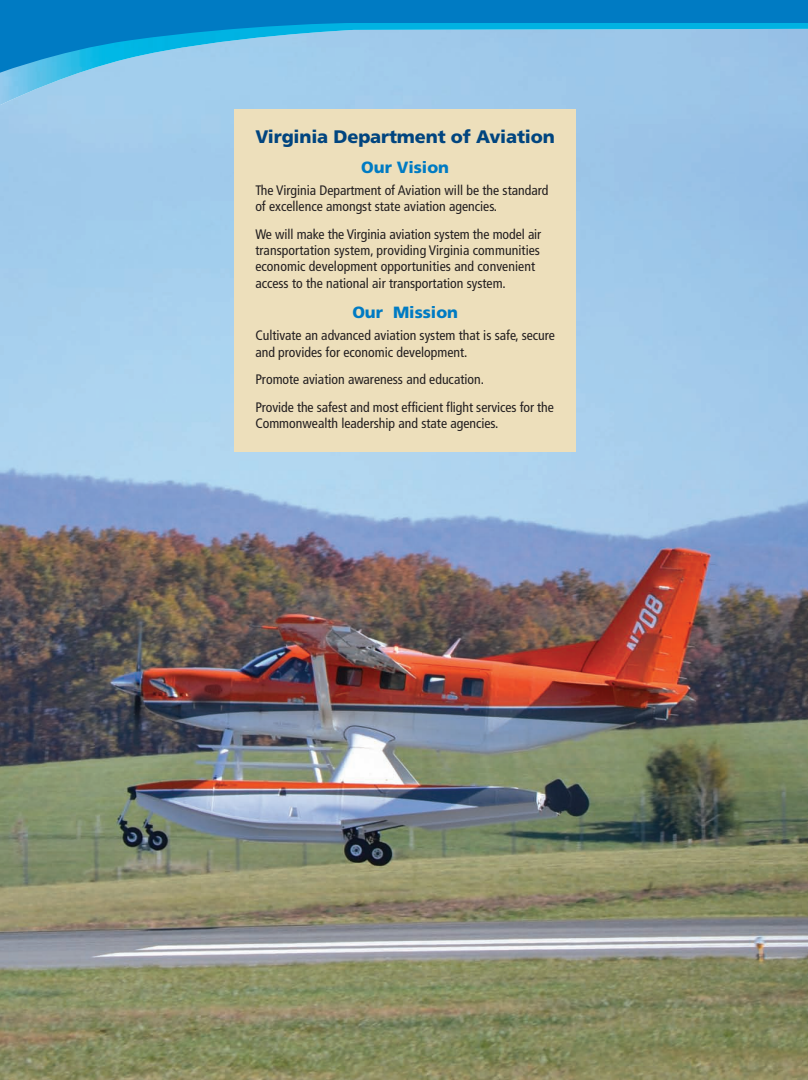
<style>
.page{position:relative;width:808px;height:1080px;background:#fff}
.page>*{position:absolute;margin:0;border:0;box-sizing:border-box;transform-origin:0 0}
.t1{font:900 18.12px "Frutiger";letter-spacing:-.01em;color:#01457f}
.t2{font:900 16.25px "Frutiger";color:#007bc3}
.t3{font:condensed 13.75px/16.2px "Frutiger";color:#231f20}
</style>
<div class="page">
<img style="left:0;top:105px;width:808px;height:975px">
<div style="left:234px;top:109px;width:342px;height:342px;background:#eddfbb"></div>
<div style="left:0;top:77px;width:808px;height:28px;background:#a0caeb"></div>
<svg style="left:0;top:0;width:808px;height:77px"></svg>
<h3 class="t1" style="left:255px;top:125px;width:301px">Virginia Department of Aviation</h3>
<h3 class="t2" style="left:361px;top:158px;width:89px">Our Vision</h3>
<p class="t3" style="left:255px;top:182px;width:294px">The Virginia Department of Aviation will be the standard of excellence amongst state aviation agencies.</p>
<p class="t3" style="left:255px;top:226px;width:287px">We will make the Virginia aviation system the model air transportation system, providing Virginia communities economic development opportunities and convenient access to the national air transportation system.</p>
<h3 class="t2" style="left:352px;top:303px;width:107px">Our Mission</h3>
<p class="t3" style="left:255px;top:327px;width:301px">Cultivate an advanced aviation system that is safe, secure and provides for economic development.</p>
<p class="t3" style="left:255px;top:371px;width:230px">Promote aviation awareness and education.</p>
<p class="t3" style="left:255px;top:399px;width:300px">Provide the safest and most efficient flight services for the<br>Commonwealth leadership and state agencies.</p>
</div>
